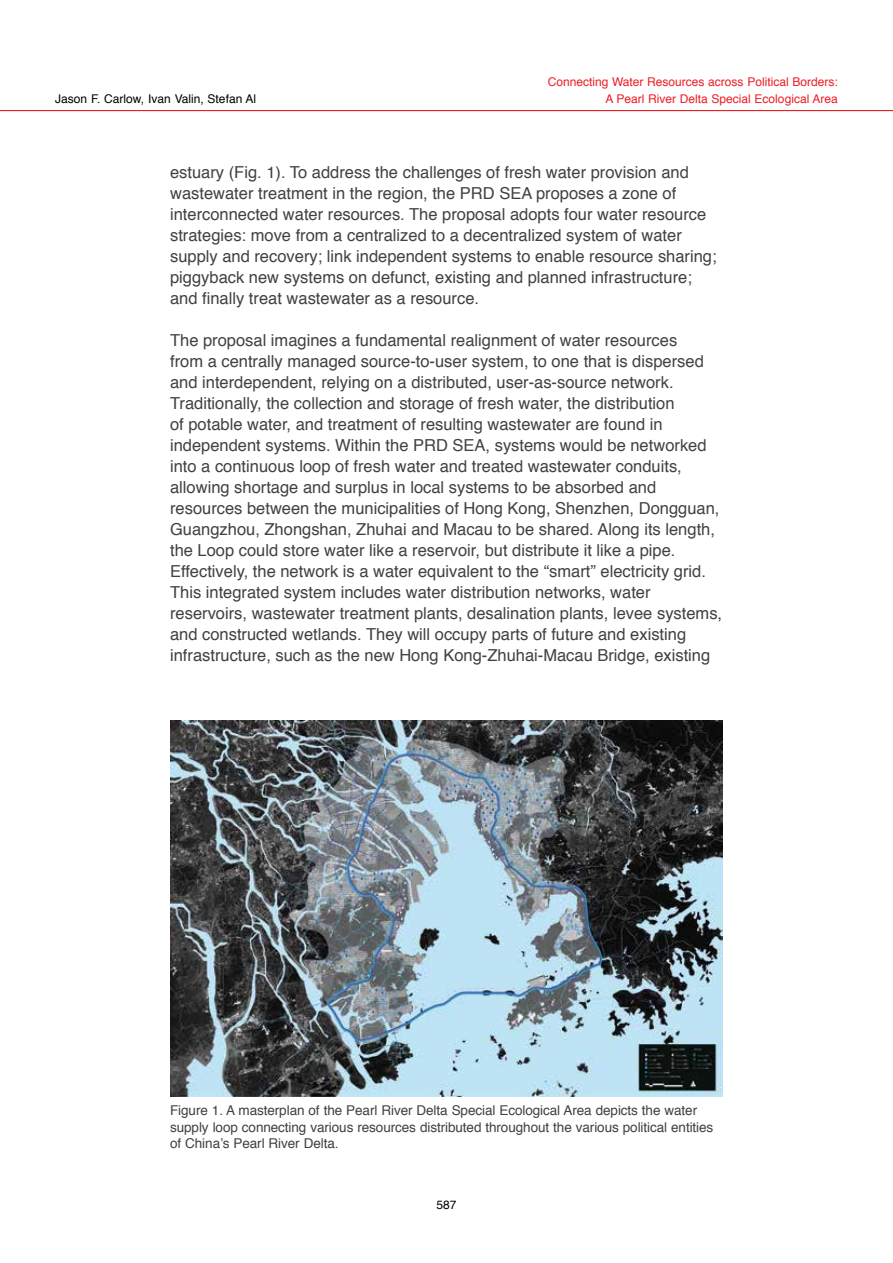
<style>
.page{position:relative;width:893px;height:1263px;background:#fff}
.page>*{position:absolute;margin:0;border:0;box-sizing:border-box;transform-origin:0 0}
.t1{font:16.5px/21px "Helvetica";color:#414042}
.t2{font:13.5px/16.5px "Helvetica";letter-spacing:-.005em;color:#414042}
.t3{font:12px/17.2px "Helvetica";color:#ed1d24;text-align:right}
.t4{font:12px "Helvetica";color:#000}
</style>
<div class="page">
<hr style="left:0;top:110px;width:893px;height:1px;background:#ed1d24">
<img style="left:170px;top:720px;width:553px;height:376px">
<p class="t4" style="left:55px;top:90px;width:202px">Jason F. Carlow, Ivan Valin, Stefan Al</p>
<p class="t3" style="left:548px;top:74px;width:292px">Connecting Water Resources across Political Borders:<br>A Pearl River Delta Special Ecological Area</p>
<p class="t1" style="left:170px;top:162px;width:548px">estuary (Fig. 1). To address the challenges of fresh water provision and wastewater treatment in the region, the PRD SEA proposes a zone of interconnected water resources. The proposal adopts four water resource strategies: move from a centralized to a decentralized system of water supply and recovery; link independent systems to enable resource sharing; piggyback new systems on defunct, existing and planned infrastructure; and finally treat wastewater as a resource.</p>
<p class="t1" style="left:170px;top:330px;width:554px">The proposal imagines a fundamental realignment of water resources<br>from a centrally managed source-to-user system, to one that is dispersed and interdependent, relying on a distributed, user-as-source network.<br>Traditionally, the collection and storage of fresh water, the distribution<br>of potable water, and treatment of resulting wastewater are found in independent systems. Within the PRD SEA, systems would be networked into a continuous loop of fresh water and treated wastewater conduits, allowing shortage and surplus in local systems to be absorbed and resources between the municipalities of Hong Kong, Shenzhen, Dongguan, Guangzhou, Zhongshan, Zhuhai and Macau to be shared. Along its length, the Loop could store water like a reservoir, but distribute it like a pipe.<br>Effectively, the network is a water equivalent to the “smart” electricity grid.<br>This integrated system includes water distribution networks, water reservoirs, wastewater treatment plants, desalination plants, levee systems, and constructed wetlands. They will occupy parts of future and existing infrastructure, such as the new Hong Kong-Zhuhai-Macau Bridge, existing</p>
<p class="t2" style="left:170px;top:1102px;width:545px">Figure 1. A masterplan of the Pearl River Delta Special Ecological Area depicts the water supply loop connecting various resources distributed throughout the various political entities of China’s Pearl River Delta.</p>
<p class="t4" style="left:436px;top:1195px;width:22px">587</p>
</div>
